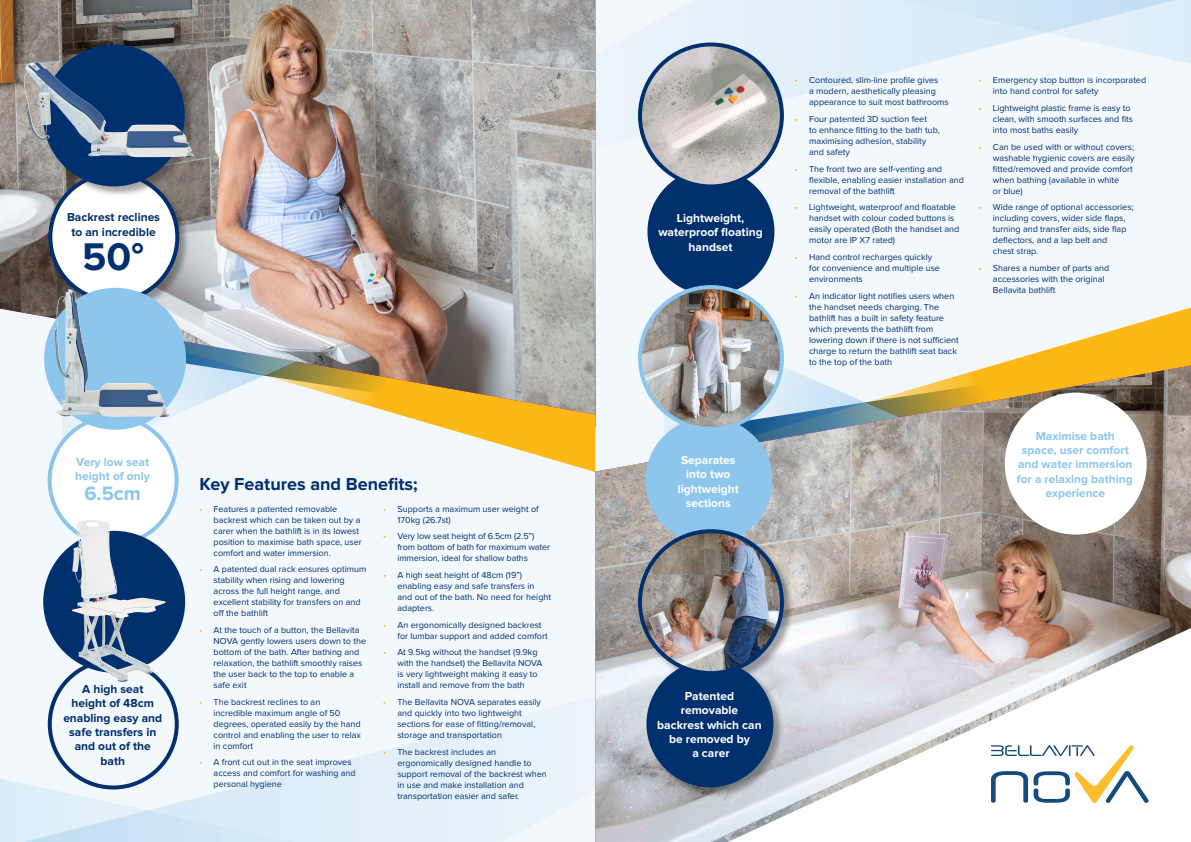
<style>
.page{position:relative;width:1191px;height:842px;background:#fff}
.page>*{position:absolute;margin:0;border:0;box-sizing:border-box;transform-origin:0 0}
.t1{font:700 40px "Proxima Nova";color:#00306d}
.t2{font:700 20px "Proxima Nova";color:#8cc6ec}
.Body_copy{font:700 18px "Proxima Nova";color:#00306d}
.t3{font:700 12px/14.4px "Proxima Nova";color:#fff;text-align:center}
.t4{font:700 12px/14.4px "Proxima Nova";color:#8cc6ec}
.t5{font:700 12px/14.4px "Proxima Nova";color:#00306d;text-align:center}
.t6{font:9px/11px "Proxima Nova";color:#00306d}
.s1{color:#fcb814}
</style>
<div class="page">
<div style="left:595px;top:0;width:596px;height:748px;background:#f2f8fc"></div>
<svg style="left:595px;top:0;width:596px;height:224px"></svg>
<div style="left:647px;top:168px;width:127px;height:127px;background:#00306d;border-radius:50%"></div>
<div style="left:0;top:94px;width:595px;height:748px;background:#f2f8fc"></div>
<svg style="left:0;top:621px;width:519px;height:221px"></svg>
<svg style="left:470px;top:415px;width:125px;height:57px;fill:#fcb814"></svg>
<svg style="left:62px;top:415px;width:408px;height:104px"></svg>
<img style="left:0;top:0;width:595px;height:415px">
<svg style="left:1071px;top:307px;width:120px;height:58px;fill:#fcb814"></svg>
<svg style="left:663px;top:259px;width:408px;height:106px"></svg>
<img style="left:595px;top:365px;width:596px;height:477px">
<div style="left:48px;top:172px;width:142px;height:142px;background:#231f20;opacity:.4"></div>
<div style="left:50px;top:174px;width:127px;height:127px;background:#fff;border-radius:50%"></div>
<div style="left:645px;top:417px;width:127px;height:127px;background:#8cc6ec;border-radius:50%"></div>
<img style="left:640px;top:44px;width:142px;height:142px;border-radius:71px">
<div style="left:638px;top:43px;width:146px;height:145px;border:4px solid #00306d;border-radius:50%"></div>
<svg style="left:728px;top:628px;width:463px;height:214px;fill:#fff"></svg>
<svg style="left:991px;top:745px;width:157px;height:58px"></svg>
<div style="left:50px;top:417px;width:127px;height:127px;background:#fff;border-radius:50%"></div>
<div style="left:43px;top:45px;width:153px;height:152px;background:#231f20;opacity:.4"></div>
<div style="left:43px;top:44px;width:142px;height:142px;background:#00306d;border-radius:50%"></div>
<div style="left:44px;top:288px;width:142px;height:142px;background:#8cc6ec;border-radius:50%"></div>
<div style="left:638px;top:529px;width:157px;height:269px;background:#231f20;opacity:.4"></div>
<div style="left:646px;top:660px;width:127px;height:127px;background:#00306d;border-radius:50%"></div>
<img style="left:640px;top:531px;width:142px;height:142px;border-radius:71px">
<div style="left:638px;top:529px;width:146px;height:146px;border:4px solid #00306d;border-radius:50%"></div>
<img style="left:640px;top:287px;width:142px;height:142px;border-radius:71px">
<div style="left:638px;top:285px;width:146px;height:146px;border:4px solid #8cc6ec;border-radius:50%"></div>
<div style="left:48px;top:658px;width:131px;height:131px;border:4px solid #00306d;border-radius:50%"></div>
<div style="left:43px;top:531px;width:142px;height:142px;background:#00306d;border-radius:50%"></div>
<div style="left:1004px;top:393px;width:142px;height:141px;background:#fff;border-radius:50%"></div>
<img style="left:24px;top:62px;width:171px;height:96px">
<img style="left:54px;top:289px;width:115px;height:128px">
<img style="left:72px;top:520px;width:94px;height:162px">
<p class="t5" style="left:67px;top:210px;width:94px">Backrest reclines to an incredible</p>
<p class="t1" style="left:82px;top:238px;width:63px">50°</p>
<p class="t4" style="left:75px;top:455px;width:76px">Very low seat height of only</p>
<p class="t2" style="left:84px;top:485px;width:58px">6.5cm</p>
<p class="t5" style="left:63px;top:682px;width:100px">A high seat height of 48cm enabling easy and safe transfers in and out of the bath</p>
<p class="Body_copy" style="left:199px;top:475px;width:220px">Key Features and Benefits;</p>
<p class="t6" style="left:214px;top:503px;width:150px;text-indent:-14px"><span class="s1">•</span> Features a patented removable backrest which can be taken out by a carer when the bathlift is in its lowest position to maximise bath space, user comfort and water immersion.</p>
<p class="t6" style="left:214px;top:564px;width:154px;text-indent:-14px"><span class="s1">•</span> A patented dual rack ensures optimum stability when rising and lowering across the full height range, and excellent stability for transfers on and off the bathlift</p>
<p class="t6" style="left:214px;top:625px;width:154px;text-indent:-14px"><span class="s1">•</span> At the touch of a button, the Bellavita<br>NOVA gently lowers users down to the bottom of the bath. After bathing and relaxation, the bathlift smoothly raises the user back to the top to enable a safe exit</p>
<p class="t6" style="left:214px;top:696px;width:149px;text-indent:-14px"><span class="s1">•</span> The backrest reclines to an incredible maximum angle of 50 degrees, operated easily by the hand control and enabling the user to relax in comfort</p>
<p class="t6" style="left:214px;top:757px;width:144px;text-indent:-14px"><span class="s1">•</span> A front cut out in the seat improves access and comfort for washing and personal hygiene</p>
<p class="t6" style="left:397px;top:503px;width:143px;text-indent:-14px"><span class="s1">•</span> Supports a maximum user weight of<br>170kg (26.7st)</p>
<p class="t6" style="left:397px;top:531px;width:154px;text-indent:-14px"><span class="s1">•</span> Very low seat height of 6.5cm (2.5”) from bottom of bath for maximum water immersion, ideal for shallow baths</p>
<p class="t6" style="left:397px;top:570px;width:155px;text-indent:-14px"><span class="s1">•</span> A high seat height of 48cm (19”) enabling easy and safe transfers in and out of the bath. No need for height adapters.</p>
<p class="t6" style="left:397px;top:619px;width:152px;text-indent:-14px"><span class="s1">•</span> An ergonomically designed backrest for lumbar support and added comfort</p>
<p class="t6" style="left:397px;top:647px;width:147px;text-indent:-14px"><span class="s1">•</span> At 9.5kg without the handset (9.9kg with the handset) the Bellavita NOVA is very lightweight making it easy to install and remove from the bath</p>
<p class="t6" style="left:397px;top:697px;width:145px;text-indent:-14px"><span class="s1">•</span> The Bellavita NOVA separates easily and quickly into two lightweight sections for ease of fitting/removal, storage and transportation</p>
<p class="t6" style="left:397px;top:746px;width:151px;text-indent:-14px"><span class="s1">•</span> The backrest includes an ergonomically designed handle to support removal of the backrest when in use and make installation and transportation easier and safer.</p>
<p class="t3" style="left:658px;top:211px;width:106px">Lightweight, waterproof floating handset</p>
<p class="t3" style="left:678px;top:453px;width:63px">Separates into two lightweight sections</p>
<p class="t6" style="left:809px;top:75px;width:141px;text-indent:-14px"><span class="s1">•</span> Contoured, slim-line profile gives<br>a modern, aesthetically pleasing appearance to suit most bathrooms</p>
<p class="t6" style="left:809px;top:114px;width:132px;text-indent:-14px"><span class="s1">•</span> Four patented 3D suction feet<br>to enhance fitting to the bath tub, maximising adhesion, stability and safety</p>
<p class="t6" style="left:809px;top:163px;width:156px;text-indent:-14px"><span class="s1">•</span> The front two are self-venting and flexible, enabling easier installation and removal of the bathlift</p>
<p class="t6" style="left:809px;top:202px;width:152px;text-indent:-14px"><span class="s1">•</span> Lightweight, waterproof and floatable handset with colour coded buttons is easily operated (Both the handset and motor are IP X7 rated)</p>
<p class="t6" style="left:809px;top:252px;width:132px;text-indent:-14px"><span class="s1">•</span> Hand control recharges quickly for convenience and multiple use environments</p>
<p class="t6" style="left:809px;top:290px;width:151px;text-indent:-14px"><span class="s1">•</span> An indicator light notifies users when the handset needs charging. The bathlift has a built in safety feature which prevents the bathlift from lowering down if there is not sufficient charge to return the bathlift seat back to the top of the bath</p>
<p class="t6" style="left:993px;top:75px;width:155px;text-indent:-14px"><span class="s1">•</span> Emergency stop button is incorporated into hand control for safety</p>
<p class="t6" style="left:993px;top:103px;width:142px;text-indent:-14px"><span class="s1">•</span> Lightweight plastic frame is easy to clean, with smooth surfaces and fits into most baths easily</p>
<p class="t6" style="left:993px;top:141px;width:143px;text-indent:-14px"><span class="s1">•</span> Can be used with or without covers; washable hygienic covers are easily fitted/removed and provide comfort when bathing (available in white<br>or blue)</p>
<p class="t6" style="left:993px;top:202px;width:142px;text-indent:-14px"><span class="s1">•</span> Wide range of optional accessories; including covers, wider side flaps, turning and transfer aids, side flap deflectors, and a lap belt and<br>chest strap.</p>
<p class="t6" style="left:993px;top:263px;width:118px;text-indent:-14px"><span class="s1">•</span> Shares a number of parts and accessories with the original<br>Bellavita bathlift</p>
<p class="t4" style="left:1016px;top:429px;width:118px;text-align:center">Maximise bath space, user comfort and water immersion for a relaxing bathing experience</p>
<p class="t3" style="left:657px;top:689px;width:106px">Patented removable backrest which can be removed by<br>a carer</p>
</div>
